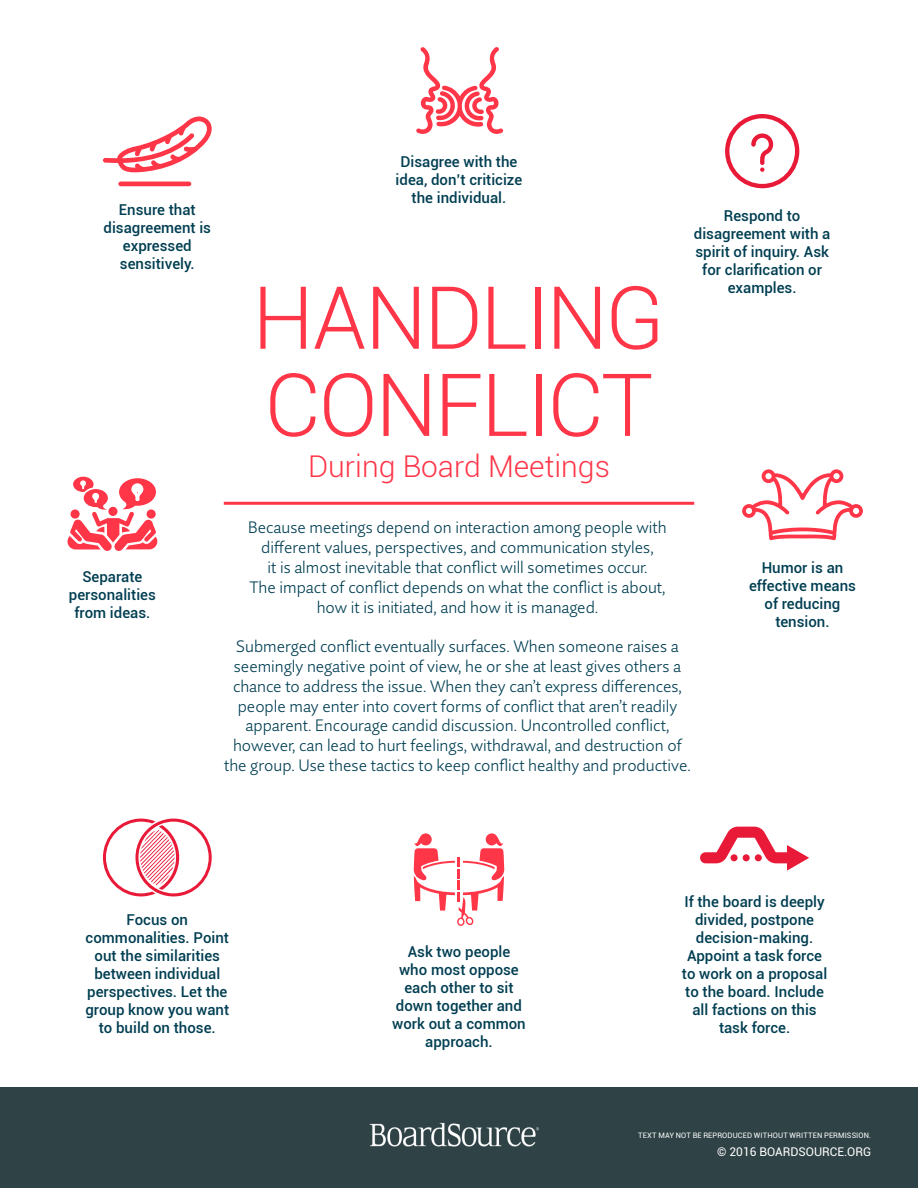
<style>
.page{position:relative;width:918px;height:1188px;background:#fff}
.page>*{position:absolute;margin:0;border:0;box-sizing:border-box;transform-origin:0 0}
.t1{font:300 87.15px "Roboto";letter-spacing:-.03em;color:#ff3548}
.t2{font:300 30px "Roboto";color:#ff3548}
.t3{font:300 16.5px/19.8px "Quire Sans Pro";color:#003e52;text-align:center}
.t4{font:500 15px/18px "Roboto";color:#003e52;text-align:center}
.t5{font:12px "Roboto";color:#fff}
.t6{font:7.5px "Roboto";letter-spacing:.015em;color:#fff}
</style>
<div class="page">
<div style="left:0;top:1087px;width:918px;height:101px;background:#2f4246"></div>
<img style="left:369px;top:1123px;width:171px;height:23px">
<hr style="left:224px;top:502px;width:470px;height:3px;background:#ff3548">
<svg style="left:725px;top:114px;width:74px;height:74px"></svg>
<svg style="left:103px;top:819px;width:109px;height:77px"></svg>
<svg style="left:67px;top:477px;width:90px;height:74px"></svg>
<svg style="left:413px;top:833px;width:91px;height:93px"></svg>
<svg style="left:416px;top:47px;width:87px;height:87px"></svg>
<svg style="left:700px;top:827px;width:109px;height:44px"></svg>
<svg style="left:103px;top:117px;width:109px;height:55px"></svg>
<hr style="left:118px;top:182px;width:73px;height:4px;background:#ff3548;border-radius:2px">
<svg style="left:742px;top:469px;width:121px;height:71px"></svg>
<p class="t4" style="left:104px;top:200px;width:109px">Ensure that disagreement is expressed</p>
<p class="t4" style="left:120px;top:254px;width:76px">sensitively.</p>
<p class="t4" style="left:396px;top:152px;width:128px">Disagree with the idea, don’t criticize the individual.</p>
<p class="t1" style="left:253px;top:257px;width:414px">HANDLING</p>
<p class="t1" style="left:265px;top:345px;width:390px">CONFLICT</p>
<p class="t2" style="left:308px;top:446px;width:303px">During Board Meetings</p>
<p class="t4" style="left:694px;top:206px;width:138px">Respond to disagreement with a spirit of inquiry. Ask for clarification or examples.</p>
<p class="t3" style="left:248px;top:518px;width:420px">Because meetings depend on interaction among people with different values, perspectives, and communication styles,<br>it is almost inevitable that conflict will sometimes occur.<br>The impact of conflict depends on what the conflict is about, how it is initiated, and how it is managed.</p>
<p class="t3" style="left:224px;top:636px;width:468px">Submerged conflict eventually surfaces. When someone raises a seemingly negative point of view, he or she at least gives others a chance to address the issue. When they can’t express differences, people may enter into covert forms of conflict that aren’t readily apparent. Encourage candid discussion. Uncontrolled conflict, however, can lead to hurt feelings, withdrawal, and destruction of the group. Use these tactics to keep conflict healthy and productive.</p>
<p class="t4" style="left:69px;top:568px;width:88px">Separate personalities from ideas.</p>
<p class="t4" style="left:749px;top:558px;width:108px">Humor is an effective means of reducing tension.</p>
<p class="t4" style="left:85px;top:910px;width:145px">Focus on commonalities. Point out the similarities between individual perspectives. Let the group know you want to build on those.</p>
<p class="t4" style="left:392px;top:942px;width:135px">Ask two people who most oppose each other to sit down together and work out a common approach.</p>
<p class="t4" style="left:682px;top:892px;width:147px">If the board is deeply divided, postpone decision-making.<br>Appoint a task force to work on a proposal to the board. Include all factions on this task force.</p>
<p class="t6" style="left:638px;top:1131px;width:235px">TEXT MAY NOT BE REPRODUCED WITHOUT WRITTEN PERMISSION.</p>
<p class="t5" style="left:717px;top:1144px;width:156px">© 2016 BOARDSOURCE.ORG</p>
</div>
